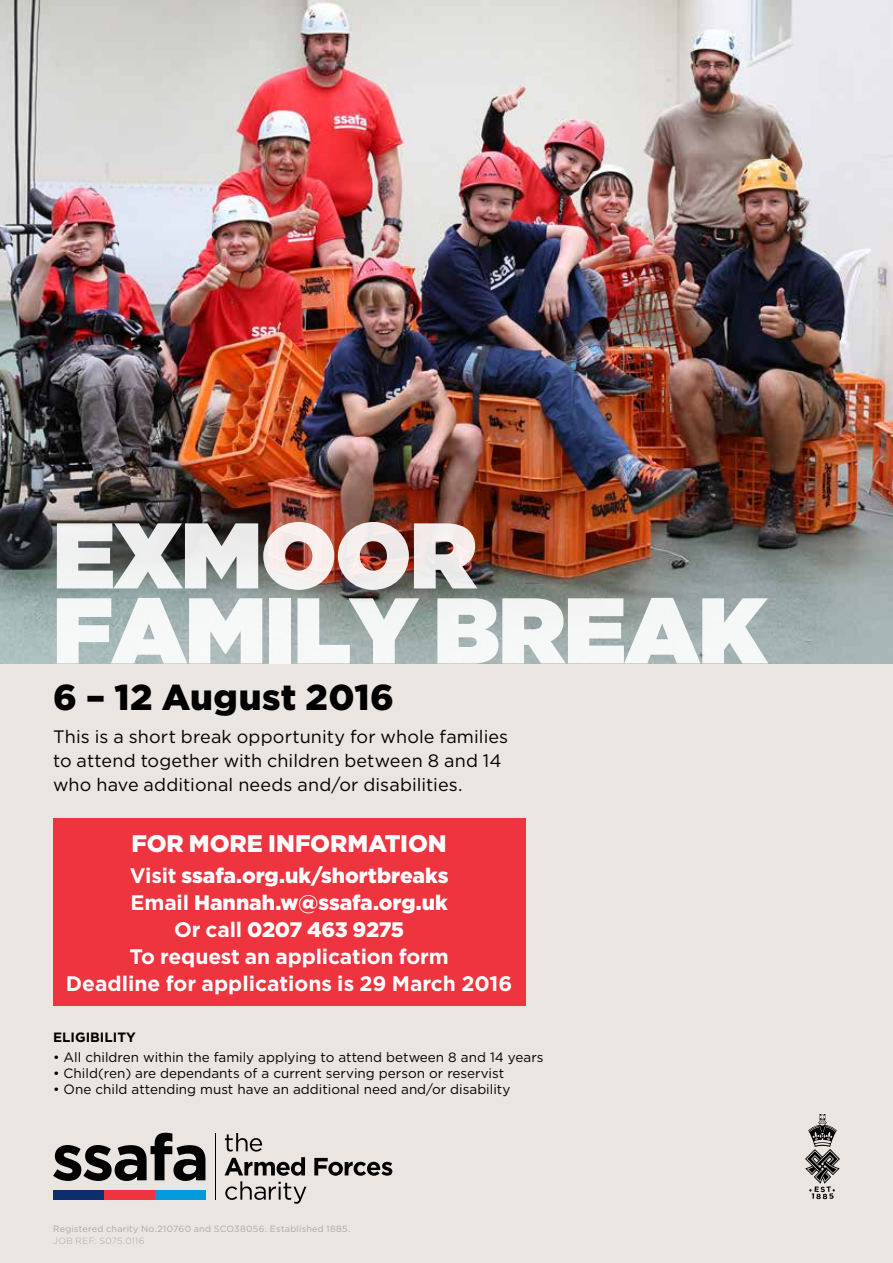
<style>
.page{position:relative;width:893px;height:1263px;background:#eae5e0}
.page>*{position:absolute;margin:0;border:0;box-sizing:border-box;transform-origin:0 0}
.t1{font:900 93px/75px "Gotham";letter-spacing:-.01em;color:#fff}
.t2{font:900 36px "Gotham";letter-spacing:.015em;color:#000}
.t3{font:900 24px "Gotham";letter-spacing:-.005em;color:#fff}
.t4{font:700 21px/27px "Gotham";color:#fff;text-align:center}
.t5{font:18px/24px "Gotham";letter-spacing:.005em;color:#000}
.t6{font:13.5px "Gotham";color:#000}
.t7{font:700 13.5px "Gotham";color:#000}
.t8{font:9px "Gotham";letter-spacing:.03em;color:#a7a9ac}
.t9{font:300 9px "Gotham";letter-spacing:.035em;color:#a7a9ac}
.s1{font-weight:900}
</style>
<div class="page">
<img style="left:0;top:0;width:893px;height:663px">
<div style="left:53px;top:818px;width:472px;height:187px;background:#ee343f"></div>
<svg style="left:805px;top:1114px;width:35px;height:85px"></svg>
<svg style="left:225px;top:1133px;width:37px;height:18px"></svg>
<svg style="left:314px;top:1158px;width:78px;height:18px"></svg>
<svg style="left:225px;top:1157px;width:81px;height:47px"></svg>
<hr style="left:215px;top:1133px;width:1px;height:66px;background:#000">
<svg style="left:53px;top:1133px;width:152px;height:48px"></svg>
<div style="left:53px;top:1190px;width:51px;height:9px;background:#0e2d6d"></div>
<div style="left:104px;top:1190px;width:51px;height:9px;background:#ee343f"></div>
<div style="left:155px;top:1190px;width:50px;height:9px;background:#009ada"></div>
<h1 class="t1" style="left:53px;top:516px;width:715px">EXMOOR<br>FAMILY BREAK</h1>
<h2 class="t2" style="left:53px;top:673px;width:342px">6 – 12 August 2016</h2>
<h3 class="t5" style="left:53px;top:724px;width:457px">This is a short break opportunity for whole families to attend together with children between 8 and 14 who have additional needs and/or disabilities.</h3>
<h3 class="t3" style="left:132px;top:827px;width:317px">FOR MORE INFORMATION</h3>
<h3 class="t4" style="left:66px;top:862px;width:448px">Visit <span class="s1">ssafa.org.uk/shortbreaks<br></span>Email <span class="s1">Hannah.w@ssafa.org.uk<br></span>Or call <span class="s1">0207 463 9275<br></span>To request an application form<br>Deadline for applications is 29 March 2016</h3>
<p class="t7" style="left:53px;top:1028px;width:84px">ELIGIBILITY</p>
<p class="t6" style="left:53px;top:1049px;width:492px">• All children within the family applying to attend between 8 and 14 years</p>
<p class="t6" style="left:53px;top:1065px;width:453px">• Child(ren) are dependants of a current serving person or reservist</p>
<p class="t6" style="left:53px;top:1081px;width:459px">• One child attending must have an additional need and/or disability</p>
<p class="t8" style="left:53px;top:1223px;width:299px">Registered charity No.210760 and SCO38056. Established 1885.</p>
<p class="t9" style="left:53px;top:1235px;width:93px">JOB REF: S075.0116</p>
</div>
